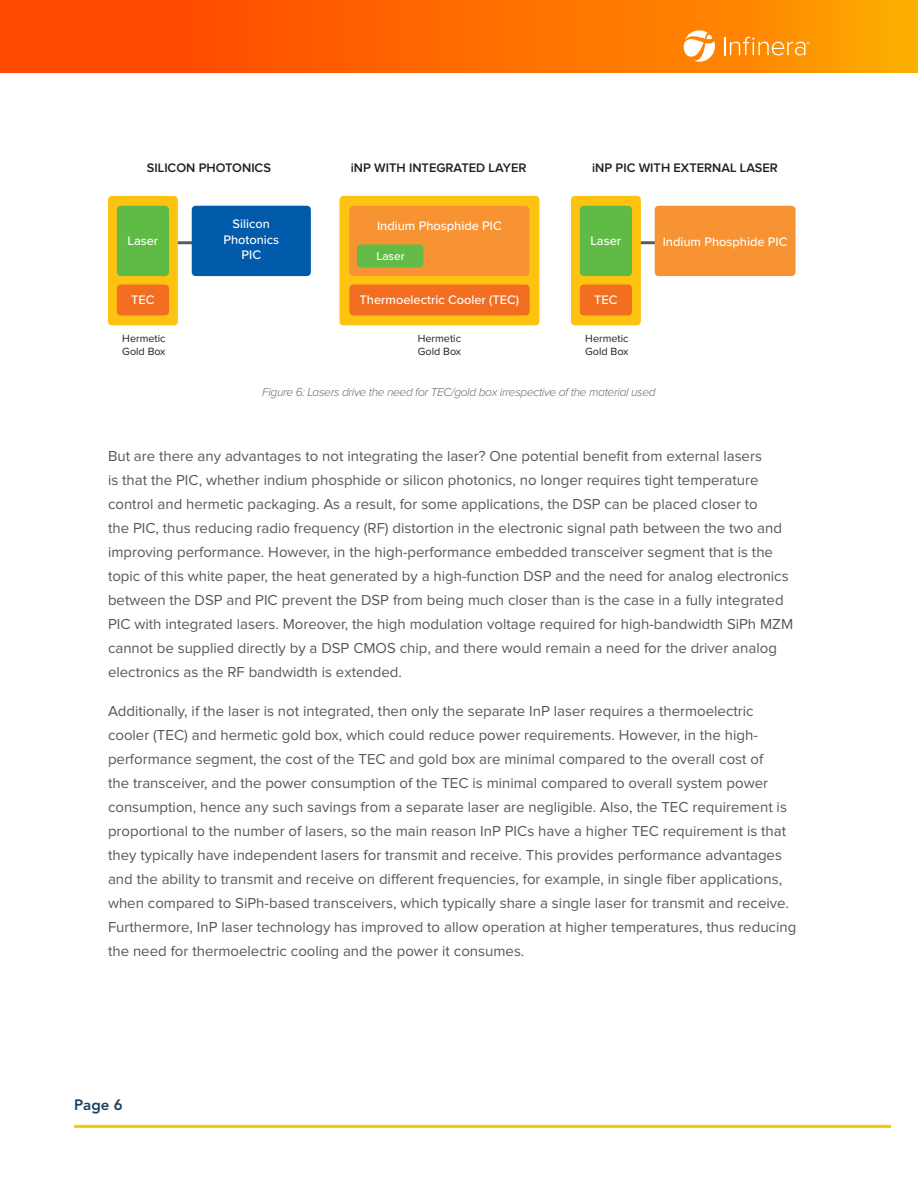
<style>
.page{position:relative;width:918px;height:1188px;background:#fff}
.page>*{position:absolute;margin:0;border:0;box-sizing:border-box;transform-origin:0 0}
.Body_Text{font:15px/24px "Proxima Nova";color:#57585a}
.t1{font:800 15px "Avenir LT Std";color:#1b4064}
.t2{font:500 12.75px/15.3px "Proxima Nova";color:#fff;text-align:center}
.t3{font:600 12.75px "Proxima Nova";color:#211e1e}
.Notation{font:italic 300 12px "Proxima Nova";letter-spacing:-.03em;color:#6c6d70}
.t4{font:500 11.85px "Proxima Nova";color:#fff}
.t5{font:10.8px/13px "Proxima Nova";color:#231f20}
</style>
<div class="page">
<hr style="left:74px;top:1125px;width:817px;height:3px;background:#f0cb02">
<svg style="left:0;top:0;width:918px;height:72px;background:#fe6b00"></svg>
<svg style="left:682px;top:30px;width:33px;height:32px"></svg>
<svg style="left:724px;top:37px;width:85px;height:18px;background:#fea335"></svg>
<hr style="left:623px;top:241px;width:65px;height:3px;background:#58595b">
<hr style="left:150px;top:241px;width:65px;height:3px;background:#58595b">
<div style="left:108px;top:196px;width:70px;height:129px;background:#fec210;border-radius:4px"></div>
<div style="left:339px;top:196px;width:200px;height:129px;background:#fec210;border-radius:4px"></div>
<div style="left:349px;top:206px;width:181px;height:70px;background:#f79332;border-radius:4px"></div>
<div style="left:192px;top:206px;width:119px;height:70px;background:#015aaa;border-radius:4px"></div>
<div style="left:357px;top:244px;width:66px;height:24px;background:#62bb47;border-radius:4px"></div>
<div style="left:117px;top:206px;width:52px;height:70px;background:#60bb46;border-radius:4px"></div>
<div style="left:349px;top:285px;width:181px;height:30px;background:#f36e21;border-radius:4px"></div>
<div style="left:117px;top:285px;width:52px;height:30px;background:#f36e21;border-radius:4px"></div>
<div style="left:655px;top:206px;width:141px;height:70px;background:#f79332;border-radius:4px"></div>
<div style="left:571px;top:196px;width:70px;height:129px;background:#fec210;border-radius:4px"></div>
<div style="left:580px;top:206px;width:52px;height:70px;background:#60bb46;border-radius:4px"></div>
<div style="left:580px;top:285px;width:52px;height:30px;background:#f36e21;border-radius:4px"></div>
<p class="t3" style="left:147px;top:162px;width:126px">SILICON PHOTONICS</p>
<p class="t3" style="left:351px;top:162px;width:177px">iNP WITH INTEGRATED LAYER</p>
<p class="t3" style="left:592px;top:162px;width:187px">iNP PIC WITH EXTERNAL LASER</p>
<p class="t2" style="left:128px;top:233px;width:32px">Laser</p>
<p class="t2" style="left:233px;top:216px;width:39px">Silicon</p>
<p class="t2" style="left:377px;top:218px;width:126px">Indium Phosphide PIC</p>
<p class="t2" style="left:223px;top:231px;width:57px">Photonics<br>PIC</p>
<p class="t4" style="left:376px;top:248px;width:30px">Laser</p>
<p class="t2" style="left:131px;top:292px;width:25px">TEC</p>
<p class="t2" style="left:360px;top:292px;width:161px">Thermoelectric Cooler (TEC)</p>
<p class="t2" style="left:591px;top:233px;width:32px">Laser</p>
<p class="t2" style="left:663px;top:233px;width:126px">Indium Phosphide PIC</p>
<p class="t2" style="left:594px;top:292px;width:25px">TEC</p>
<p class="t5" style="left:122px;top:332px;width:45px">Hermetic<br>Gold Box</p>
<p class="t5" style="left:418px;top:332px;width:45px">Hermetic<br>Gold Box</p>
<p class="t5" style="left:585px;top:332px;width:45px">Hermetic<br>Gold Box</p>
<p class="Notation" style="left:262px;top:387px;width:395px">Figure 6: Lasers drive the need for TEC/gold box irrespective of the material used</p>
<p class="Body_Text" style="left:108px;top:444px;width:687px">But are there any advantages to not integrating the laser? One potential benefit from external lasers<br>is that the PIC, whether indium phosphide or silicon photonics, no longer requires tight temperature control and hermetic packaging. As a result, for some applications, the DSP can be placed closer to<br>the PIC, thus reducing radio frequency (RF) distortion in the electronic signal path between the two and improving performance. However, in the high-performance embedded transceiver segment that is the topic of this white paper, the heat generated by a high-function DSP and the need for analog electronics between the DSP and PIC prevent the DSP from being much closer than is the case in a fully integrated PIC with integrated lasers. Moreover, the high modulation voltage required for high-bandwidth SiPh MZM cannot be supplied directly by a DSP CMOS chip, and there would remain a need for the driver analog electronics as the RF bandwidth is extended.</p>
<p class="Body_Text" style="left:108px;top:699px;width:690px">Additionally, if the laser is not integrated, then only the separate InP laser requires a thermoelectric cooler (TEC) and hermetic gold box, which could reduce power requirements. However, in the high&shy;performance segment, the cost of the TEC and gold box are minimal compared to the overall cost of<br>the transceiver, and the power consumption of the TEC is minimal compared to overall system power consumption, hence any such savings from a separate laser are negligible. Also, the TEC requirement is proportional to the number of lasers, so the main reason InP PICs have a higher TEC requirement is that they typically have independent lasers for transmit and receive. This provides performance advantages and the ability to transmit and receive on different frequencies, for example, in single fiber applications, when compared to SiPh-based transceivers, which typically share a single laser for transmit and receive.<br>Furthermore, InP laser technology has improved to allow operation at higher temperatures, thus reducing the need for thermoelectric cooling and the power it consumes.</p>
<p class="t1" style="left:74px;top:1096px;width:50px">Page 6</p>
</div>
